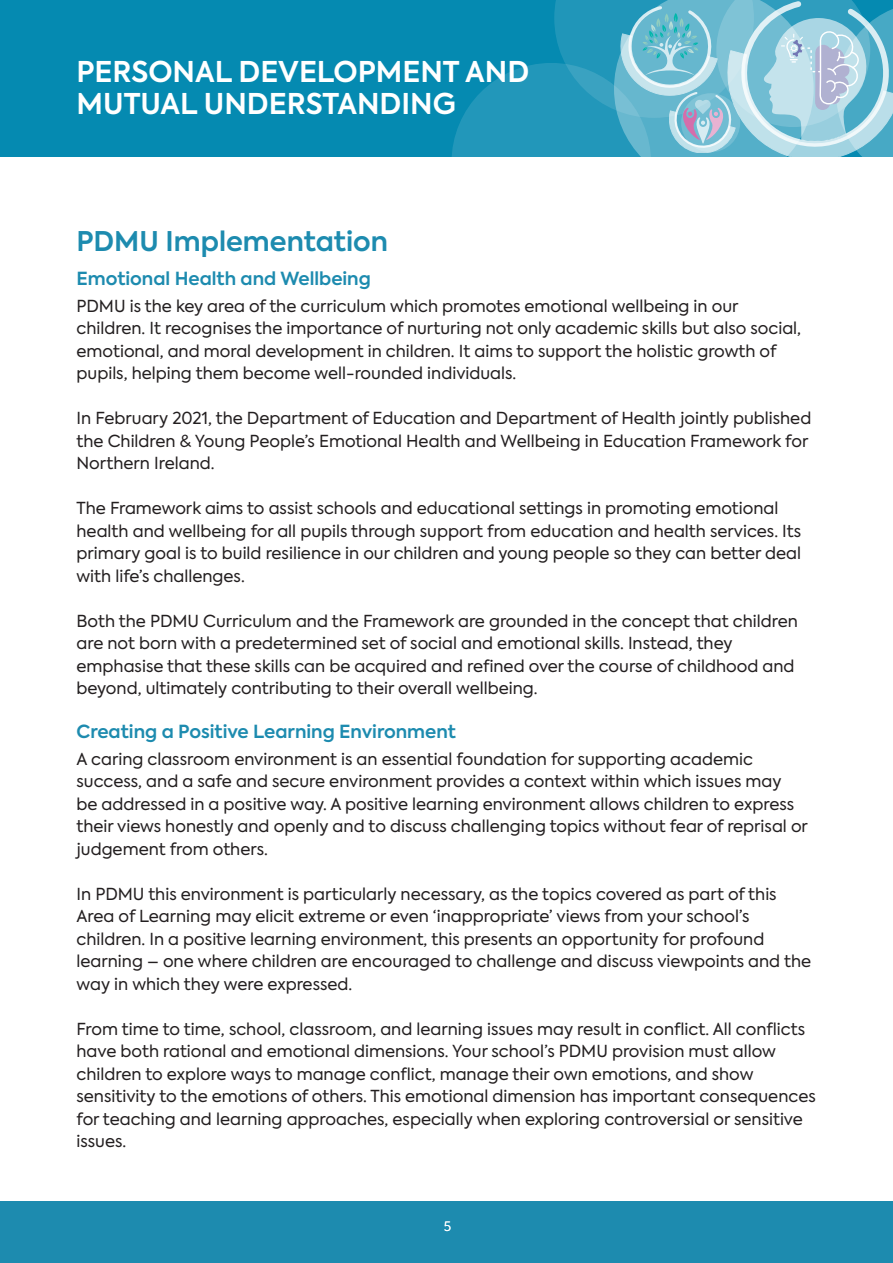
<style>
.page{position:relative;width:893px;height:1263px;background:#fff}
.page>*{position:absolute;margin:0;border:0;box-sizing:border-box;transform-origin:0 0}
.t1{font:600 28.5px/31.5px "Axiforma";color:#fff}
.H3_ACTIVITY{font:600 27px "Axiforma";color:#1d8baf}
.H4_ACTIVITY{font:600 18px "Axiforma";color:#1d8baf}
.Body_copy_new{font:16.5px/22.5px "Axiforma";color:#231f20}
.t2{font:13.5px "Museo Sans 300";color:#fff}
</style>
<div class="page">
<div style="left:0;top:0;width:893px;height:156px;background:#058ab1"></div>
<svg style="left:451px;top:0;width:442px;height:157px"></svg>
<div style="left:0;top:1201px;width:893px;height:62px;background:#1d8baf"></div>
<h1 class="t1" style="left:77px;top:57px;width:454px">PERSONAL DEVELOPMENT AND<br>MUTUAL UNDERSTANDING</h1>
<p class="H3_ACTIVITY" style="left:77px;top:223px;width:313px">PDMU Implementation</p>
<p class="H4_ACTIVITY" style="left:77px;top:266px;width:296px">Emotional Health and Wellbeing</p>
<p class="Body_copy_new" style="left:77px;top:295px;width:726px">PDMU is the key area of the curriculum which promotes emotional wellbeing in our children. It recognises the importance of nurturing not only academic skills but also social, emotional, and moral development in children. It aims to support the holistic growth of pupils, helping them become well-rounded individuals.</p>
<p class="Body_copy_new" style="left:77px;top:407px;width:736px">In February 2021, the Department of Education and Department of Health jointly published the Children &amp; Young People’s Emotional Health and Wellbeing in Education Framework for<br>Northern Ireland.</p>
<p class="Body_copy_new" style="left:77px;top:497px;width:726px">The Framework aims to assist schools and educational settings in promoting emotional health and wellbeing for all pupils through support from education and health services. Its primary goal is to build resilience in our children and young people so they can better deal with life’s challenges.</p>
<p class="Body_copy_new" style="left:77px;top:610px;width:723px">Both the PDMU Curriculum and the Framework are grounded in the concept that children are not born with a predetermined set of social and emotional skills. Instead, they emphasise that these skills can be acquired and refined over the course of childhood and beyond, ultimately contributing to their overall wellbeing.</p>
<p class="H4_ACTIVITY" style="left:77px;top:719px;width:381px">Creating a Positive Learning Environment</p>
<p class="Body_copy_new" style="left:77px;top:747px;width:733px">A caring classroom environment is an essential foundation for supporting academic success, and a safe and secure environment provides a context within which issues may<br>be addressed in a positive way. A positive learning environment allows children to express their views honestly and openly and to discuss challenging topics without fear of reprisal or judgement from others.</p>
<p class="Body_copy_new" style="left:77px;top:882px;width:736px">In PDMU this environment is particularly necessary, as the topics covered as part of this Area of Learning may elicit extreme or even ‘inappropriate’ views from your school’s children. In a positive learning environment, this presents an opportunity for profound learning – one where children are encouraged to challenge and discuss viewpoints and the way in which they were expressed.</p>
<p class="Body_copy_new" style="left:77px;top:1017px;width:741px">From time to time, school, classroom, and learning issues may result in conflict. All conflicts have both rational and emotional dimensions. Your school’s PDMU provision must allow children to explore ways to manage conflict, manage their own emotions, and show sensitivity to the emotions of others. This emotional dimension has important consequences for teaching and learning approaches, especially when exploring controversial or sensitive issues.</p>
<p class="t2" style="left:444px;top:1219px;width:9px">5</p>
</div>
